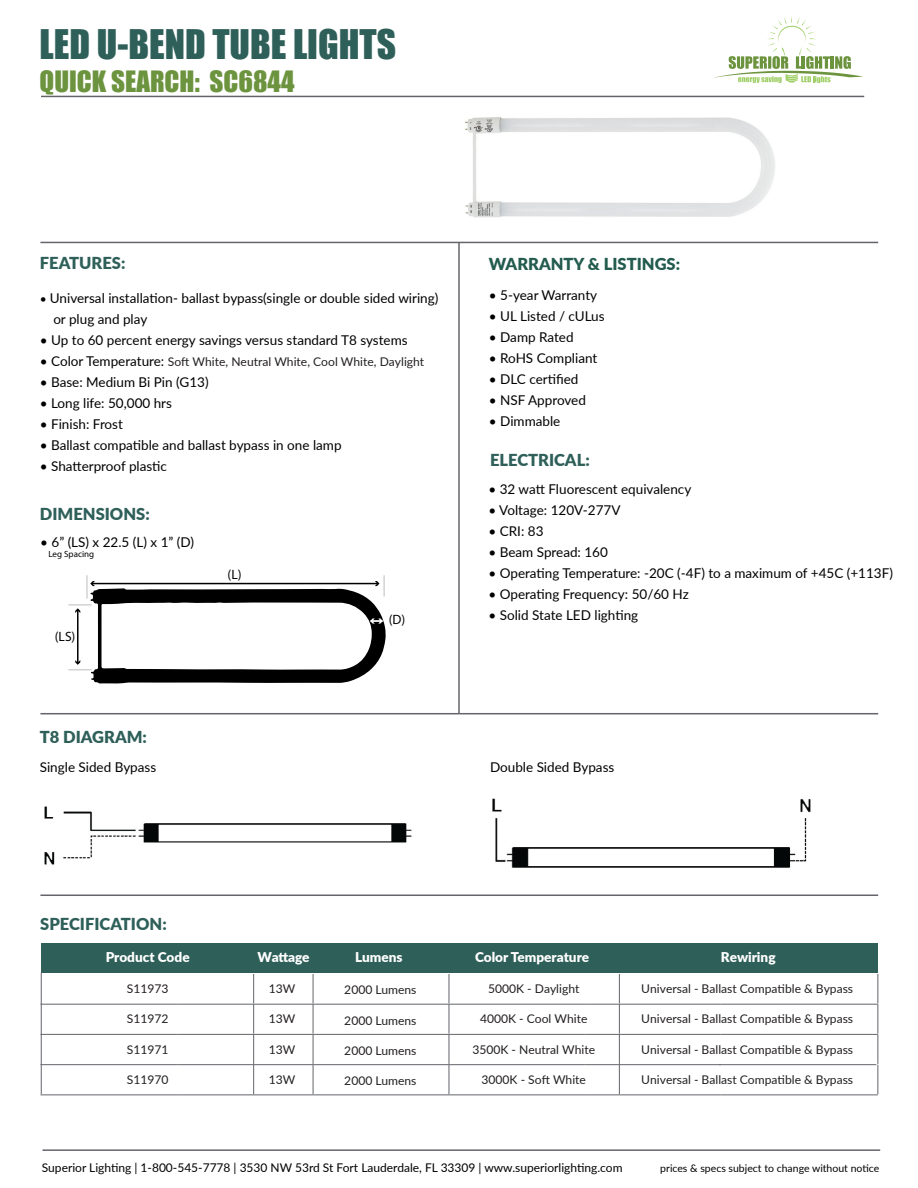
<style>
.page{position:relative;width:918px;height:1188px;background:#fff}
.page>*{position:absolute;margin:0;border:0;box-sizing:border-box;transform-origin:0 0}
.t1{font:37.5px "Impact";color:#2e5f59}
.t2{font:27px "Impact";color:#6c933e}
.t3{font:900 16.5px "Lato";color:#2e5f59}
.t4{font:900 16.5px "Lato";color:#235b4e}
.t5{font:13.5px/21px "Lato";color:#000}
.t6{font:900 13.5px "Lato";color:#fff}
.t7{font:13.5px "Myriad Pro";color:#000}
.t8{font:12px "Lato";color:#231f20}
.t9{font:12px "Lato";color:#000}
.t10{font:10.5px "Lato";color:#000}
.t11{font:9px "Myriad Pro";color:#000}
.s1{font-size:12px}
.s2{font-size:13.5px;color:#000}
</style>
<div class="page">
<img style="left:464px;top:117px;width:311px;height:101px">
<hr style="left:42px;top:1149px;width:838px;height:2px;background:#63656a">
<hr style="left:40px;top:242px;width:838px;height:1px;background:#63656a">
<hr style="left:458px;top:242px;width:2px;height:472px;background:#63656a">
<hr style="left:40px;top:895px;width:838px;height:1px;background:#63656a">
<hr style="left:40px;top:713px;width:838px;height:1px;background:#63656a">
<div style="left:41px;top:943px;width:837px;height:29px;background:#2e5f59"></div>
<svg style="left:253px;top:974px;width:1px;height:29px"></svg>
<svg style="left:313px;top:974px;width:1px;height:29px"></svg>
<svg style="left:449px;top:974px;width:1px;height:29px"></svg>
<svg style="left:619px;top:974px;width:1px;height:29px"></svg>
<svg style="left:877px;top:974px;width:1px;height:29px"></svg>
<hr style="left:41px;top:1004px;width:136px;height:1px;background:#63656a">
<hr style="left:177px;top:1004px;width:136px;height:1px;background:#63656a">
<hr style="left:313px;top:1004px;width:136px;height:1px;background:#63656a">
<hr style="left:449px;top:1004px;width:136px;height:1px;background:#63656a">
<hr style="left:585px;top:1004px;width:136px;height:1px;background:#63656a">
<hr style="left:721px;top:1004px;width:157px;height:1px;background:#63656a">
<hr style="left:253px;top:1004px;width:1px;height:30px;background:#63656a">
<hr style="left:313px;top:1004px;width:1px;height:30px;background:#63656a">
<hr style="left:449px;top:1004px;width:1px;height:30px;background:#63656a">
<hr style="left:619px;top:1004px;width:1px;height:30px;background:#63656a">
<hr style="left:877px;top:1004px;width:1px;height:30px;background:#63656a">
<hr style="left:41px;top:1034px;width:136px;height:1px;background:#63656a">
<hr style="left:177px;top:1034px;width:136px;height:1px;background:#63656a">
<hr style="left:313px;top:1034px;width:136px;height:1px;background:#63656a">
<hr style="left:449px;top:1034px;width:136px;height:1px;background:#63656a">
<hr style="left:585px;top:1034px;width:136px;height:1px;background:#63656a">
<hr style="left:721px;top:1034px;width:157px;height:1px;background:#63656a">
<hr style="left:253px;top:1034px;width:1px;height:30px;background:#63656a">
<hr style="left:313px;top:1034px;width:1px;height:30px;background:#63656a">
<hr style="left:449px;top:1034px;width:1px;height:30px;background:#63656a">
<hr style="left:619px;top:1034px;width:1px;height:30px;background:#63656a">
<hr style="left:877px;top:1034px;width:1px;height:30px;background:#63656a">
<hr style="left:41px;top:1064px;width:136px;height:1px;background:#63656a">
<hr style="left:177px;top:1064px;width:136px;height:1px;background:#63656a">
<hr style="left:313px;top:1064px;width:136px;height:1px;background:#63656a">
<hr style="left:449px;top:1064px;width:136px;height:1px;background:#63656a">
<hr style="left:585px;top:1064px;width:136px;height:1px;background:#63656a">
<hr style="left:719px;top:1064px;width:157px;height:1px;background:#63656a">
<svg style="left:253px;top:1065px;width:1px;height:29px"></svg>
<svg style="left:313px;top:1065px;width:1px;height:29px"></svg>
<svg style="left:449px;top:1065px;width:1px;height:29px"></svg>
<svg style="left:619px;top:1065px;width:1px;height:29px"></svg>
<svg style="left:877px;top:1065px;width:1px;height:29px"></svg>
<hr style="left:41px;top:1095px;width:136px;height:1px;background:#63656a">
<hr style="left:177px;top:1095px;width:136px;height:1px;background:#63656a">
<hr style="left:313px;top:1095px;width:136px;height:1px;background:#63656a">
<hr style="left:449px;top:1095px;width:136px;height:1px;background:#63656a">
<hr style="left:585px;top:1095px;width:136px;height:1px;background:#63656a">
<hr style="left:721px;top:1095px;width:157px;height:1px;background:#63656a">
<hr style="left:41px;top:96px;width:823px;height:1px;background:#63656a">
<svg style="left:714px;top:16px;width:149px;height:67px"></svg>
<hr style="left:86px;top:575px;width:2px;height:24px;background:#d1d3d4">
<hr style="left:383px;top:575px;width:2px;height:22px;background:#d1d3d4">
<svg style="left:68px;top:581px;width:318px;height:102px"></svg>
<hr style="left:41px;top:972px;width:1px;height:122px;background:#63656a">
<img style="left:44px;top:806px;width:368px;height:59px">
<img style="left:492px;top:798px;width:319px;height:70px">
<h1 class="t1" style="left:40px;top:16px;width:358px">LED U-BEND TUBE LIGHTS</h1>
<h2 class="t2" style="left:40px;top:60px;width:256px">QUICK SEARCH: SC6844</h2>
<p class="t3" style="left:40px;top:251px;width:87px">FEATURES:</p>
<p class="t5" style="left:53px;top:287px;width:387px;text-indent:-14px"><span class="s1">•</span> Universal installation- ballast bypass(single or double sided wiring) or plug and play</p>
<p class="t5" style="left:40px;top:329px;width:369px">• Up to 60 percent energy savings versus standard T8 systems</p>
<p class="t8" style="left:40px;top:353px;width:386px"><span class="s2">• Color Temperature:</span> Soft White, Neutral White, Cool White, Daylight</p>
<p class="t5" style="left:40px;top:371px;width:170px">• Base: Medium Bi Pin (G13)</p>
<p class="t5" style="left:40px;top:392px;width:134px">• Long life: 50,000 hrs</p>
<p class="t5" style="left:40px;top:413px;width:85px">• Finish: Frost</p>
<p class="t5" style="left:40px;top:434px;width:303px">• Ballast compatible and ballast bypass in one lamp</p>
<p class="t5" style="left:40px;top:455px;width:129px">• Shatterproof plastic</p>
<p class="t3" style="left:40px;top:502px;width:111px">DIMENSIONS:</p>
<p class="t5" style="left:40px;top:531px;width:155px">• 6” (LS) x 22.5 (L) x 1” (D)</p>
<p class="t11" style="left:49px;top:549px;width:47px">Leg Spacing</p>
<p class="t7" style="left:55px;top:628px;width:22px">(LS)</p>
<p class="t3" style="left:40px;top:724px;width:109px">T8 DIAGRAM:</p>
<p class="t7" style="left:228px;top:566px;width:16px">(L)</p>
<p class="t7" style="left:389px;top:612px;width:18px">(D)</p>
<p class="t4" style="left:489px;top:251px;width:193px">WARRANTY &amp; LISTINGS:</p>
<p class="t5" style="left:489px;top:284px;width:110px">• 5-year Warranty</p>
<p class="t5" style="left:489px;top:305px;width:117px">• UL Listed / cULus</p>
<p class="t5" style="left:489px;top:326px;width:86px">• Damp Rated</p>
<p class="t5" style="left:489px;top:347px;width:110px">• RoHS Compliant</p>
<p class="t5" style="left:489px;top:368px;width:91px">• DLC certified</p>
<p class="t5" style="left:489px;top:389px;width:99px">• NSF Approved</p>
<p class="t5" style="left:489px;top:410px;width:73px">• Dimmable</p>
<p class="t3" style="left:490px;top:447px;width:101px">ELECTRICAL:</p>
<p class="t5" style="left:489px;top:478px;width:204px">• 32 watt Fluorescent equivalency</p>
<p class="t5" style="left:489px;top:499px;width:134px">• Voltage: 120V-277V</p>
<p class="t5" style="left:489px;top:520px;width:57px">• CRI: 83</p>
<p class="t5" style="left:489px;top:541px;width:121px">• Beam Spread: 160</p>
<p class="t5" style="left:489px;top:562px;width:406px">• Operating Temperature: -20C (-4F) to a maximum of +45C (+113F)</p>
<p class="t5" style="left:489px;top:583px;width:202px">• Operating Frequency: 50/60 Hz</p>
<p class="t5" style="left:489px;top:604px;width:151px">• Solid State LED lighting</p>
<p class="t5" style="left:40px;top:756px;width:118px">Single Sided Bypass</p>
<p class="t5" style="left:490px;top:756px;width:126px">Double Sided Bypass</p>
<p class="t3" style="left:40px;top:911px;width:128px">SPECIFICATION:</p>
<p class="t6" style="left:106px;top:947px;width:86px">Product Code</p>
<p class="t6" style="left:257px;top:947px;width:54px">Wattage</p>
<p class="t6" style="left:355px;top:947px;width:49px">Lumens</p>
<p class="t6" style="left:475px;top:947px;width:116px">Color Temperature</p>
<p class="t6" style="left:721px;top:947px;width:56px">Rewiring</p>
<p class="t8" style="left:127px;top:980px;width:43px">S11973</p>
<p class="t8" style="left:269px;top:980px;width:28px">13W</p>
<p class="t8" style="left:344px;top:981px;width:74px">2000 Lumens</p>
<p class="t8" style="left:641px;top:980px;width:213px">Universal - Ballast Compatible &amp; Bypass</p>
<p class="t8" style="left:127px;top:1010px;width:43px">S11972</p>
<p class="t8" style="left:269px;top:1010px;width:28px">13W</p>
<p class="t8" style="left:344px;top:1012px;width:74px">2000 Lumens</p>
<p class="t8" style="left:641px;top:1010px;width:213px">Universal - Ballast Compatible &amp; Bypass</p>
<p class="t8" style="left:127px;top:1041px;width:43px">S11971</p>
<p class="t8" style="left:269px;top:1041px;width:28px">13W</p>
<p class="t8" style="left:344px;top:1042px;width:74px">2000 Lumens</p>
<p class="t8" style="left:641px;top:1041px;width:213px">Universal - Ballast Compatible &amp; Bypass</p>
<p class="t8" style="left:127px;top:1071px;width:43px">S11970</p>
<p class="t8" style="left:269px;top:1071px;width:28px">13W</p>
<p class="t8" style="left:344px;top:1072px;width:74px">2000 Lumens</p>
<p class="t8" style="left:641px;top:1071px;width:213px">Universal - Ballast Compatible &amp; Bypass</p>
<p class="t8" style="left:488px;top:980px;width:93px">5000K - Daylight</p>
<p class="t8" style="left:480px;top:1010px;width:109px">4000K - Cool White</p>
<p class="t8" style="left:472px;top:1041px;width:124px">3500K - Neutral White</p>
<p class="t8" style="left:482px;top:1071px;width:106px">3000K - Soft White</p>
<p class="t9" style="left:42px;top:1159px;width:582px">Superior Lighting | 1-800-545-7778 | 3530 NW 53rd St Fort Lauderdale, FL 33309 | www.superiorlighting.com</p>
<p class="t10" style="left:660px;top:1161px;width:221px">prices &amp; specs subject to change without notice</p>
</div>
